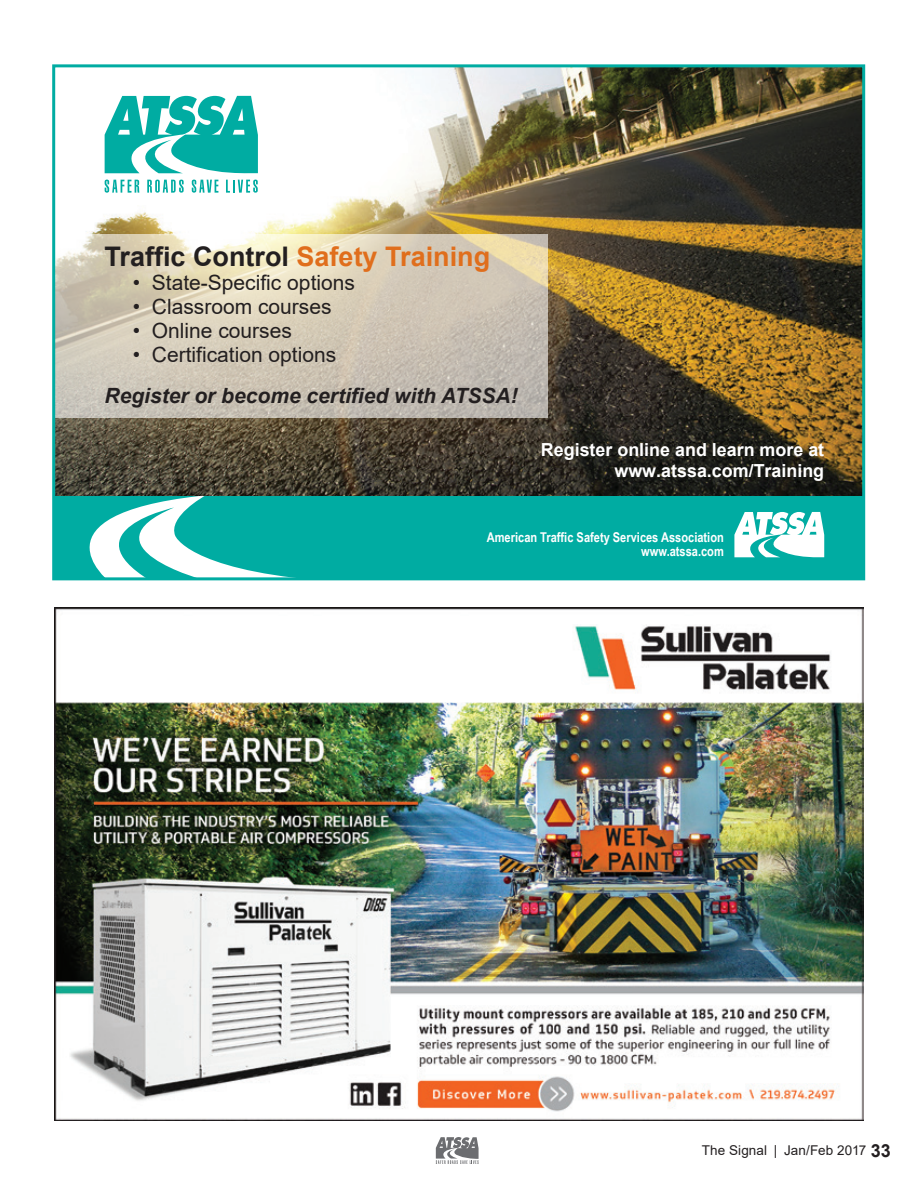
<style>
.page{position:relative;width:918px;height:1188px;background:#fff}
.page>*{position:absolute;margin:0;border:0;box-sizing:border-box;transform-origin:0 0}
.t1{font:700 27px "Arial";color:#231f20}
.t2{font:italic 700 21px/41.2px "Arial";color:#231f20}
.t3{font:21px "Arial";color:#231f20}
.t4{font:700 18px/21px "Arial";color:#fff;text-align:right}
.t5{font:700 13.5px/14.5px "Arial Narrow";color:#fff;text-align:right}
.t6{font:13.5px "Arial";letter-spacing:.005em;color:#231f20}
.s1{color:#e06e1c}
.s2{font-weight:400;font-style:normal}
.s3{font-weight:700;font-size:18px}
</style>
<div class="page">
<svg style="left:436px;top:1137px;width:43px;height:27px"></svg>
<img style="left:54px;top:608px;width:810px;height:512px">
<img style="left:56px;top:68px;width:805px;height:428px">
<div style="left:54px;top:496px;width:810px;height:83px;background:#00aca2"></div>
<svg style="left:89px;top:496px;width:192px;height:80px"></svg>
<svg style="left:734px;top:512px;width:90px;height:46px"></svg>
<svg style="left:105px;top:96px;width:153px;height:78px"></svg>
<svg style="left:105px;top:180px;width:34px;height:13px"></svg>
<svg style="left:147px;top:180px;width:37px;height:13px"></svg>
<svg style="left:192px;top:180px;width:26px;height:13px"></svg>
<svg style="left:226px;top:180px;width:32px;height:13px"></svg>
<svg style="left:56px;top:235px;width:491px;height:183px;background:#d3cab8"></svg>
<div style="left:52px;top:64px;width:813px;height:516px;border:3px solid #00aca2"></div>
<p class="t1" style="left:105px;top:238px;width:387px">Traffic Control <span class="s1">Safety Training</span></p>
<p class="t3" style="left:133px;top:268px;width:224px">• State-Specific options</p>
<p class="t3" style="left:133px;top:292px;width:200px">• Classroom courses</p>
<p class="t3" style="left:133px;top:316px;width:161px">• Online courses</p>
<p class="t2" style="left:105px;top:334px;width:415px;text-indent:28px"><span class="s2">• Certification options<br></span>Register or become certified with ATSSA!</p>
<p class="t4" style="left:541px;top:439px;width:285px">Register online and learn more at www.atssa.com/Training</p>
<p class="t5" style="left:487px;top:529px;width:239px">American Traffic Safety Services Association www.atssa.com</p>
<p class="t6" style="left:702px;top:1141px;width:191px">The Signal | Jan/Feb 2017 <span class="s3">33</span></p>
</div>
